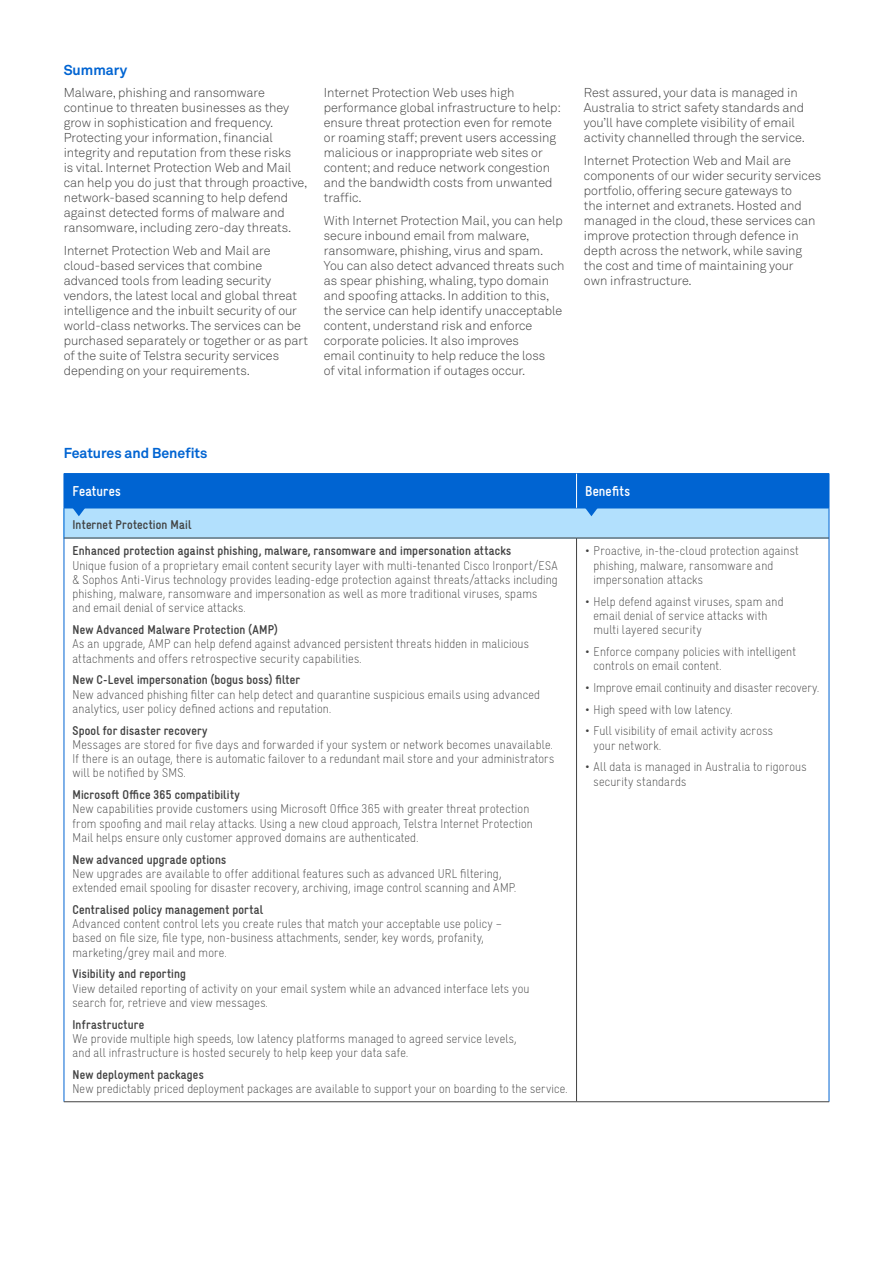
<style>
.page{position:relative;width:893px;height:1263px;background:#fff}
.page>*{position:absolute;margin:0;border:0;box-sizing:border-box;transform-origin:0 0}
.Subhead__Bold_9_5pt{font:700 14.25px "Telstra Akkurat";color:#0064d2}
.Table__Head__9_5pt{font:700 14.25px "Telstra Gravur";letter-spacing:.02em;color:#fff}
.Table__Text__1_2sp{font:300 12.75px/14.2px "Telstra Gravur";letter-spacing:.015em;color:#414141}
.Body__Text__1_2sp{font:300 12.75px/15px "Telstra Akkurat";color:#414141}
.Table__Subhead__8_5p{font:700 12.75px "Telstra Gravur";letter-spacing:.02em;color:#414141}
</style>
<div class="page">
<div style="left:64px;top:508px;width:765px;height:30px;background:#b2e0fd"></div>
<hr style="left:829px;top:474px;width:1px;height:34px;background:#0064d2">
<hr style="left:64px;top:508px;width:1px;height:30px;background:#0064d2">
<hr style="left:829px;top:508px;width:1px;height:30px;background:#0064d2">
<hr style="left:64px;top:538px;width:1px;height:563px;background:#0064d2">
<hr style="left:829px;top:538px;width:1px;height:563px;background:#0064d2">
<hr style="left:64px;top:538px;width:512px;height:1px;background:#414141">
<hr style="left:576px;top:538px;width:253px;height:1px;background:#414141">
<hr style="left:576px;top:538px;width:1px;height:563px;background:#414141">
<hr style="left:64px;top:1101px;width:512px;height:1px;background:#414141">
<hr style="left:576px;top:1101px;width:253px;height:1px;background:#414141">
<hr style="left:576px;top:473px;width:253px;height:1px;background:#0064d2">
<hr style="left:64px;top:473px;width:512px;height:1px;background:#0064d2">
<svg style="left:64px;top:474px;width:765px;height:42px"></svg>
<p class="Subhead__Bold_9_5pt" style="left:64px;top:61px;width:65px">Summary</p>
<p class="Body__Text__1_2sp" style="left:64px;top:85px;width:245px">Malware, phishing and ransomware continue to threaten businesses as they grow in sophistication and frequency.<br>Protecting your information, financial integrity and reputation from these risks<br>is vital. Internet Protection Web and Mail can help you do just that through proactive, network-based scanning to help defend against detected forms of malware and ransomware, including zero-day threats.</p>
<p class="Body__Text__1_2sp" style="left:64px;top:243px;width:246px">Internet Protection Web and Mail are cloud-based services that combine advanced tools from leading security vendors, the latest local and global threat intelligence and the inbuilt security of our world-class networks. The services can be purchased separately or together or as part of the suite of Telstra security services depending on your requirements.</p>
<p class="Body__Text__1_2sp" style="left:324px;top:85px;width:239px">Internet Protection Web uses high performance global infrastructure to help: ensure threat protection even for remote or roaming staff; prevent users accessing malicious or inappropriate web sites or content; and reduce network congestion and the bandwidth costs from unwanted traffic.</p>
<p class="Body__Text__1_2sp" style="left:324px;top:213px;width:242px">With Internet Protection Mail, you can help secure inbound email from malware, ransomware, phishing, virus and spam.<br>You can also detect advanced threats such as spear phishing, whaling, typo domain and spoofing attacks. In addition to this, the service can help identify unacceptable content, understand risk and enforce corporate policies. It also improves<br>email continuity to help reduce the loss<br>of vital information if outages occur.</p>
<p class="Body__Text__1_2sp" style="left:584px;top:85px;width:222px">Rest assured, your data is managed in Australia to strict safety standards and you’ll have complete visibility of email activity channelled through the service.</p>
<p class="Body__Text__1_2sp" style="left:584px;top:153px;width:239px">Internet Protection Web and Mail are components of our wider security services portfolio, offering secure gateways to<br>the internet and extranets. Hosted and managed in the cloud, these services can improve protection through defence in depth across the network, while saving the cost and time of maintaining your<br>own infrastructure.</p>
<p class="Subhead__Bold_9_5pt" style="left:64px;top:445px;width:145px">Features and Benefits</p>
<p class="Table__Head__9_5pt" style="left:72px;top:482px;width:50px">Features</p>
<p class="Table__Head__9_5pt" style="left:585px;top:482px;width:46px">Benefits</p>
<p class="Table__Subhead__8_5p" style="left:72px;top:517px;width:120px">Internet Protection Mail</p>
<p class="Table__Subhead__8_5p" style="left:72px;top:542px;width:440px">Enhanced protection against phishing, malware, ransomware and impersonation attacks</p>
<p class="Table__Text__1_2sp" style="left:72px;top:558px;width:487px">Unique fusion of a proprietary email content security layer with multi-tenanted Cisco Ironport/ESA &amp; Sophos Anti-Virus technology provides leading-edge protection against threats/attacks including phishing, malware, ransomware and impersonation as well as more traditional viruses, spams and email denial of service attacks.</p>
<p class="Table__Subhead__8_5p" style="left:72px;top:621px;width:207px">New Advanced Malware Protection (AMP)</p>
<p class="Table__Text__1_2sp" style="left:72px;top:636px;width:458px">As an upgrade, AMP can help defend against advanced persistent threats hidden in malicious attachments and offers retrospective security capabilities.</p>
<p class="Table__Subhead__8_5p" style="left:72px;top:671px;width:229px">New C-Level impersonation (bogus boss) filter</p>
<p class="Table__Text__1_2sp" style="left:72px;top:687px;width:469px">New advanced phishing filter can help detect and quarantine suspicious emails using advanced analytics, user policy defined actions and reputation.</p>
<p class="Table__Subhead__8_5p" style="left:72px;top:722px;width:137px">Spool for disaster recovery</p>
<p class="Table__Text__1_2sp" style="left:72px;top:737px;width:483px;text-align:justify">Messages are stored for five days and forwarded if your system or network becomes unavailable.<br>If there is an outage, there is automatic failover to a redundant mail store and your administrators will be notified by SMS.</p>
<p class="Table__Subhead__8_5p" style="left:72px;top:786px;width:169px">Microsoft Office 365 compatibility</p>
<p class="Table__Text__1_2sp" style="left:72px;top:801px;width:462px">New capabilities provide customers using Microsoft Office 365 with greater threat protection from spoofing and mail relay attacks. Using a new cloud approach, Telstra Internet Protection<br>Mail helps ensure only customer approved domains are authenticated.</p>
<p class="Table__Subhead__8_5p" style="left:72px;top:851px;width:155px">New advanced upgrade options</p>
<p class="Table__Text__1_2sp" style="left:72px;top:866px;width:445px">New upgrades are available to offer additional features such as advanced URL filtering, extended email spooling for disaster recovery, archiving, image control scanning and AMP.</p>
<p class="Table__Subhead__8_5p" style="left:72px;top:901px;width:192px">Centralised policy management portal</p>
<p class="Table__Text__1_2sp" style="left:72px;top:916px;width:431px">Advanced content control lets you create rules that match your acceptable use policy – based on file size, file type, non-business attachments, sender, key words, profanity, marketing/grey mail and more.</p>
<p class="Table__Subhead__8_5p" style="left:72px;top:965px;width:115px">Visibility and reporting</p>
<p class="Table__Text__1_2sp" style="left:72px;top:981px;width:459px">View detailed reporting of activity on your email system while an advanced interface lets you search for, retrieve and view messages.</p>
<p class="Table__Subhead__8_5p" style="left:72px;top:1016px;width:73px">Infrastructure</p>
<p class="Table__Text__1_2sp" style="left:72px;top:1031px;width:446px">We provide multiple high speeds, low latency platforms managed to agreed service levels, and all infrastructure is hosted securely to help keep your data safe.</p>
<p class="Table__Subhead__8_5p" style="left:72px;top:1066px;width:133px">New deployment packages</p>
<p class="Table__Text__1_2sp" style="left:72px;top:1081px;width:497px">New predictably priced deployment packages are available to support your on boarding to the service.</p>
<p class="Table__Text__1_2sp" style="left:594px;top:543px;width:207px;text-indent:-9px">• Proactive, in-the-cloud protection against phishing, malware, ransomware and impersonation attacks</p>
<p class="Table__Text__1_2sp" style="left:594px;top:594px;width:191px;text-indent:-9px">• Help defend against viruses, spam and email denial of service attacks with multi layered security</p>
<p class="Table__Text__1_2sp" style="left:594px;top:644px;width:204px;text-indent:-9px">• Enforce company policies with intelligent controls on email content.</p>
<p class="Table__Text__1_2sp" style="left:585px;top:680px;width:236px">• Improve email continuity and disaster recovery.</p>
<p class="Table__Text__1_2sp" style="left:585px;top:702px;width:149px">• High speed with low latency.</p>
<p class="Table__Text__1_2sp" style="left:594px;top:723px;width:181px;text-indent:-9px">• Full visibility of email activity across your network.</p>
<p class="Table__Text__1_2sp" style="left:594px;top:759px;width:215px;text-indent:-9px">• All data is managed in Australia to rigorous security standards</p>
</div>
